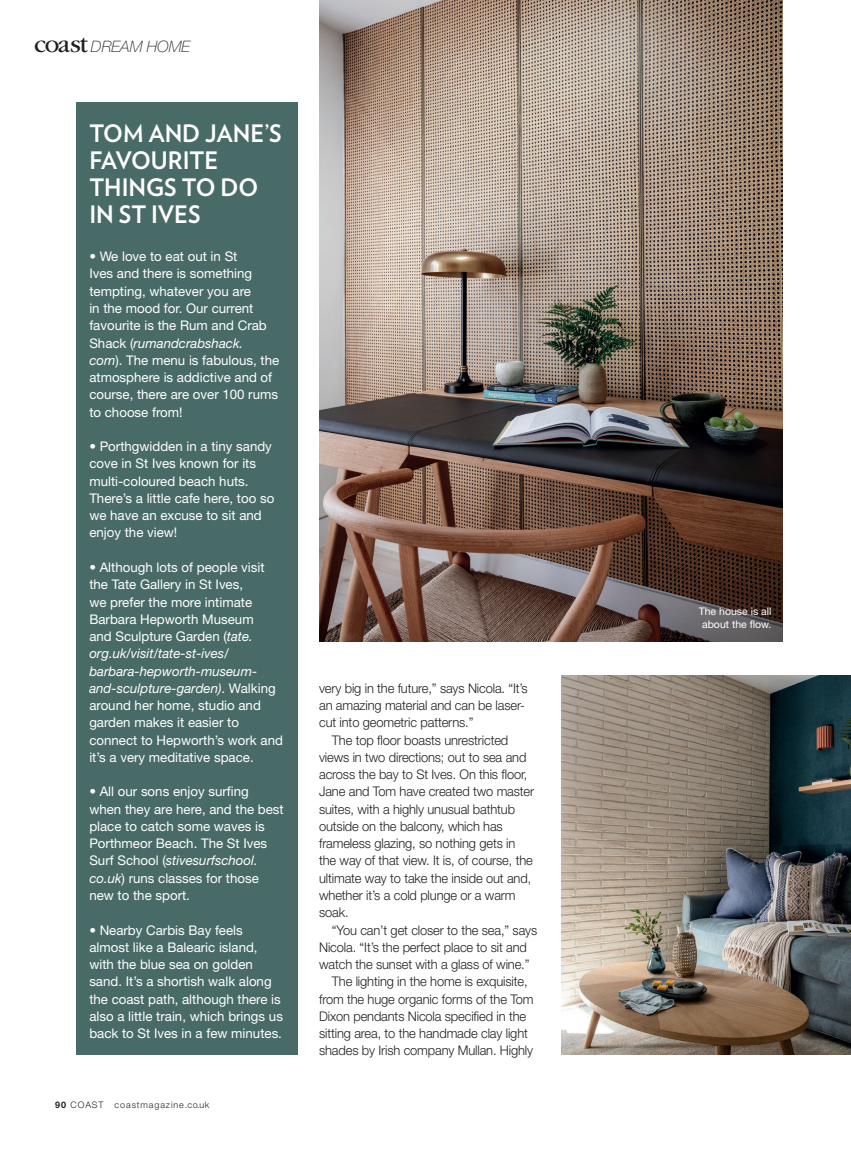
<style>
.page{position:relative;width:851px;height:1149px;background:#fff}
.page>*{position:absolute;margin:0;border:0;box-sizing:border-box;transform-origin:0 0}
.t1{font:700 24px/27px "Verlag";color:#fff}
.t2{font:italic 100 15.75px "Helvetica Neue LT Std";letter-spacing:-.005em;color:#231f20}
.t3{font:13.35px/17.2px "Helvetica Neue LT Std";color:#fff}
.t4{font:300 13.35px/17.2px "Helvetica Neue LT Std";letter-spacing:-.01em;color:#231f20}
.t5{font:10.5px/12.8px "Helvetica Neue LT Std";color:#fff;text-align:center}
.t6{font:300 9px "Helvetica Neue LT Std";letter-spacing:.1em;color:#231f20}
.s1{font-family:"ITC Garamond Std";font-weight:400;font-style:normal;font-size:25.5px}
.s2{font-weight:300}
.s3{font-style:italic}
.s4{font-weight:700}
</style>
<div class="page">
<img style="left:319px;top:0;width:463px;height:640px">
<img style="left:561px;top:675px;width:289px;height:379px">
<div style="left:77px;top:102px;width:221px;height:952px;background:#496b67"></div>
<p class="t2" style="left:34px;top:37px;width:158px"><span class="s1">coast</span> DREAM HOME</p>
<p class="t1" style="left:89px;top:118px;width:194px">TOM AND JANE’S<br>FAVOURITE<br>THINGS TO DO<br>IN ST IVES</p>
<p class="t3" style="left:89px;top:247px;width:191px"><span class="s2">•</span> We love to eat out in St<br>Ives and there is something tempting, whatever you are<br>in the mood for. Our current favourite is the Rum and Crab<br>Shack (<span class="s3">rumandcrabshack. com</span>). The menu is fabulous, the atmosphere is addictive and of course, there are over 100 rums to choose from!</p>
<p class="t3" style="left:89px;top:437px;width:186px">• Porthgwidden in a tiny sandy cove in St Ives known for its multi-coloured beach huts.<br>There’s a little cafe here, too so we have an excuse to sit and enjoy the view!</p>
<p class="t3" style="left:89px;top:558px;width:195px">• Although lots of people visit the Tate Gallery in St Ives,<br>we prefer the more intimate<br>Barbara Hepworth Museum<br>and Sculpture Garden (<span class="s3">tate. org.uk/visit/tate-st-ives/ barbara-hepworth-museum&shy;and-sculpture-garden)</span>. Walking around her home, studio and garden makes it easier to connect to Hepworth’s work and it’s a very meditative space.</p>
<p class="t3" style="left:89px;top:782px;width:196px">• All our sons enjoy surfing when they are here, and the best place to catch some waves is<br>Porthmeor Beach. The St Ives<br>Surf School (<span class="s3">stivesurfschool. co.uk</span>) runs classes for those new to the sport.</p>
<p class="t3" style="left:89px;top:920px;width:195px">• Nearby Carbis Bay feels almost like a Balearic island, with the blue sea on golden sand. It’s a shortish walk along the coast path, although there is also a little train, which brings us back to St Ives in a few minutes.</p>
<p class="t6" style="left:55px;top:1099px;width:155px"><span class="s4">90</span> COAST coastmagazine.co.uk</p>
<p class="t4" style="left:319px;top:679px;width:210px">very big in the future,” says Nicola. “It’s an amazing material and can be laser&shy;cut into geometric patterns.”</p>
<p class="t4" style="left:319px;top:730px;width:216px;text-indent:13px">The top floor boasts unrestricted views in two directions; out to sea and across the bay to St Ives. On this floor, Jane and Tom have created two master suites, with a highly unusual bathtub outside on the balcony, which has frameless glazing, so nothing gets in the way of that view. It is, of course, the ultimate way to take the inside out and, whether it’s a cold plunge or a warm soak.</p>
<p class="t4" style="left:319px;top:920px;width:220px;text-indent:13px">“You can’t get closer to the sea,” says<br>Nicola. “It’s the perfect place to sit and watch the sunset with a glass of wine.”</p>
<p class="t4" style="left:319px;top:972px;width:216px;text-align:center">The lighting in the home is exquisite, from the huge organic forms of the Tom Dixon pendants Nicola specified in the sitting area, to the handmade clay light shades by Irish company Mullan. Highly</p>
<p class="t5" style="left:698px;top:604px;width:74px">The house is all about the flow.</p>
</div>
